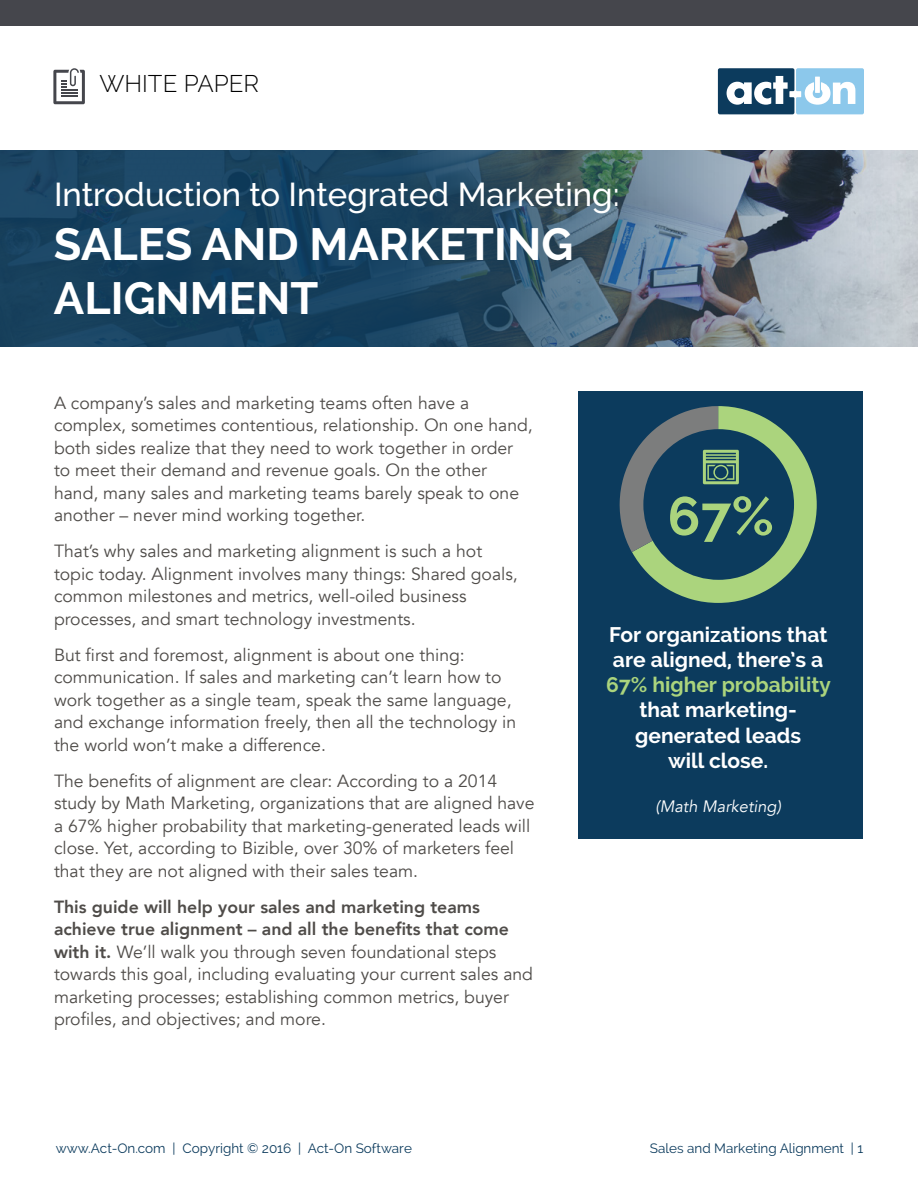
<style>
.page{position:relative;width:918px;height:1188px;background:#fff}
.page>*{position:absolute;margin:0;border:0;box-sizing:border-box;transform-origin:0 0}
.t1{font:700 54px "Raleway";color:#abd47d}
.t2{font:700 45px/54px "Raleway";color:#fff}
.t3{font:500 33px "Raleway";color:#fff}
.t4{font:300 24px "Raleway";color:#000}
.t5{font:700 21px/25.2px "Raleway";color:#fff}
.t6{font:700 21px "Raleway";color:#abd47d}
.t7{font:17.7px/22.5px "Avenir";color:#4f4c49}
.t8{font:italic 16.5px "Avenir";color:#fff}
.t9{font:13.5px "Raleway";color:#0c3b5d}
.s1{font-weight:800}
</style>
<div class="page">
<div style="left:0;top:0;width:918px;height:26px;background:#45464c"></div>
<svg style="left:718px;top:68px;width:146px;height:46px"></svg>
<div style="left:815px;top:77px;width:5px;height:16px;background:#fff"></div>
<svg style="left:0;top:150px;width:918px;height:196px;background:#405f75"></svg>
<svg style="left:53px;top:68px;width:32px;height:36px"></svg>
<div style="left:579px;top:391px;width:284px;height:447px;background:#0c3b5d"></div>
<svg style="left:619px;top:406px;width:198px;height:197px"></svg>
<h3 class="t4" style="left:99px;top:70px;width:161px">WHITE PAPER</h3>
<h3 class="t3" style="left:54px;top:176px;width:567px">Introduction to Integrated Marketing:</h3>
<h2 class="t2" style="left:54px;top:218px;width:521px">SALES AND MARKETING<br>ALIGNMENT</h2>
<p class="t7" style="left:54px;top:392px;width:480px">A company’s sales and marketing teams often have a complex, sometimes contentious, relationship. On one hand, both sides realize that they need to work together in order to meet their demand and revenue goals. On the other hand, many sales and marketing teams barely speak to one another – never mind working together.</p>
<p class="t7" style="left:54px;top:540px;width:465px">That’s why sales and marketing alignment is such a hot topic today. Alignment involves many things: Shared goals, common milestones and metrics, well-oiled business processes, and smart technology investments.</p>
<p class="t7" style="left:54px;top:644px;width:464px">But first and foremost, alignment is about one thing: communication. If sales and marketing can’t learn how to work together as a single team, speak the same language, and exchange information freely, then all the technology in the world won’t make a difference.</p>
<p class="t7" style="left:54px;top:770px;width:482px">The benefits of alignment are clear: According to a 2014 study by Math Marketing, organizations that are aligned have a 67% higher probability that marketing-generated leads will close. Yet, according to Bizible, over 30% of marketers feel that they are not aligned with their sales team.</p>
<p class="t7" style="left:54px;top:896px;width:481px"><span class="s1">This guide will help your sales and marketing teams achieve true alignment – and all the benefits that come with it.</span> We’ll walk you through seven foundational steps towards this goal, including evaluating your current sales and marketing processes; establishing common metrics, buyer profiles, and objectives; and more.</p>
<h1 class="t1" style="left:668px;top:485px;width:108px">67%</h1>
<p class="t5" style="left:609px;top:622px;width:220px">For organizations that are aligned, there’s a</p>
<p class="t6" style="left:606px;top:673px;width:226px">67% higher probability</p>
<p class="t5" style="left:635px;top:698px;width:168px;text-align:center">that marketing&shy;generated leads will close.</p>
<p class="t8" style="left:655px;top:797px;width:127px">(Math Marketing)</p>
<p class="t9" style="left:56px;top:1140px;width:358px">www.Act-On.com | Copyright © 2016 | Act-On Software</p>
<p class="t9" style="left:650px;top:1140px;width:215px">Sales and Marketing Alignment | 1</p>
</div>
